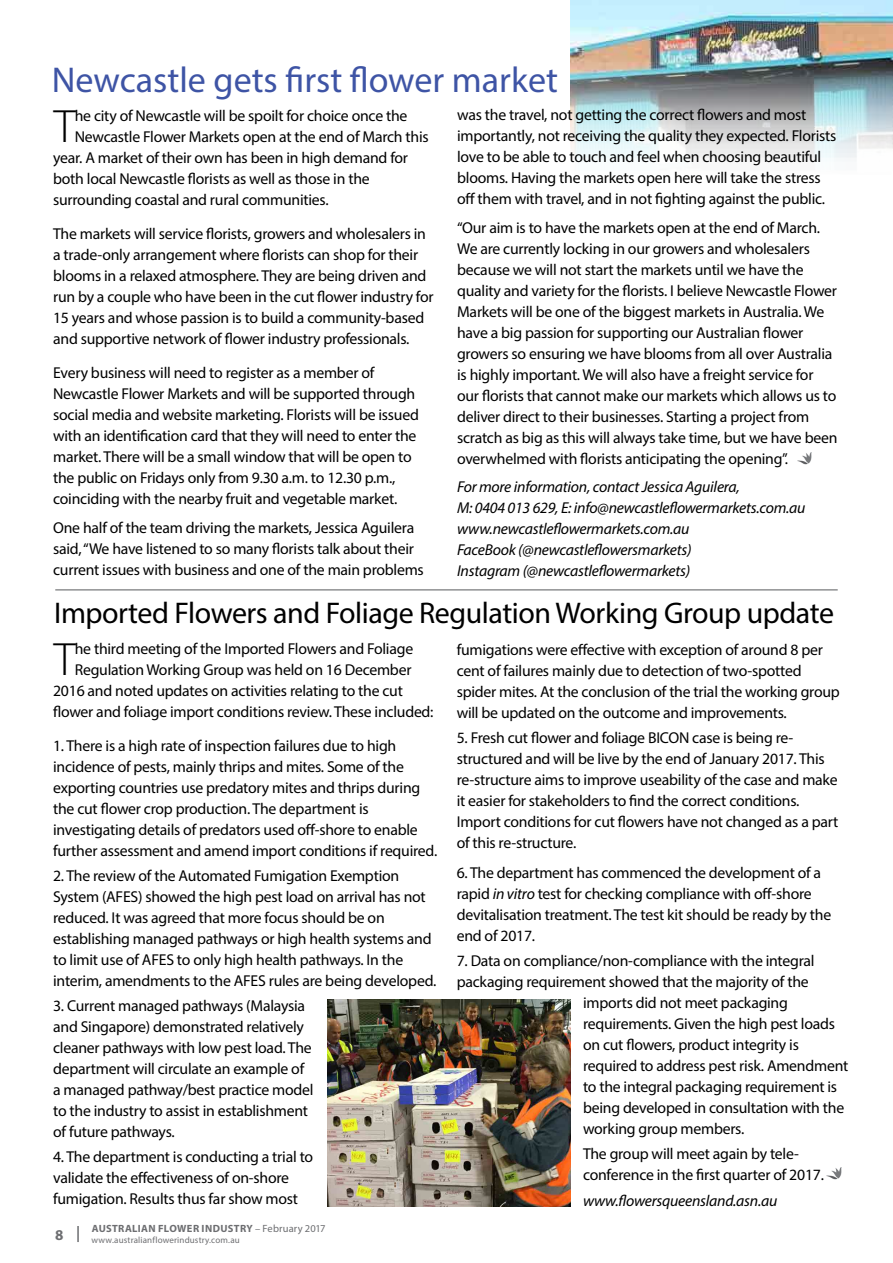
<style>
.page{position:relative;width:893px;height:1263px;background:#fff}
.page>*{position:absolute;margin:0;border:0;box-sizing:border-box;transform-origin:0 0}
.t1{font:300 46.95px "Myriad Pro";color:#000}
.t2{font:36px "Myriad Pro";color:#3e54a5}
.t3{font:30px "Myriad Pro";letter-spacing:-.015em;color:#000}
.t4{font:15.75px/21px "Myriad Pro";letter-spacing:-.015em;color:#000}
.t5{font:italic 15.75px/21px "Myriad Pro";letter-spacing:-.015em;color:#000}
.t6{font:700 15px "Myriad Pro";color:#6d6e71}
.t7{font:700 10.5px "Myriad Pro";letter-spacing:.03em;color:#6d6e71}
.t8{font:9px "Myriad Pro";letter-spacing:.015em;color:#6d6e71}
.s1{font-weight:400}
.s2{font-style:italic}
</style>
<div class="page">
<svg style="left:77px;top:1226px;width:2px;height:16px"></svg>
<img style="left:570px;top:0;width:323px;height:158px">
<img style="left:827px;top:1167px;width:14px;height:13px">
<hr style="left:55px;top:590px;width:783px;height:1px;background:#58595b">
<img style="left:797px;top:452px;width:14px;height:13px">
<img style="left:327px;top:999px;width:243px;height:208px">
<h2 class="t2" style="left:52px;top:58px;width:508px">Newcastle gets first flower market</h2>
<h1 class="t1" style="left:54px;top:98px;width:23px">T</h1>
<p class="t4" style="left:75px;top:105px;width:334px">he city of Newcastle will be spoilt for choice once the</p>
<p class="t4" style="left:75px;top:126px;width:355px">Newcastle Flower Markets open at the end of March this</p>
<p class="t4" style="left:53px;top:147px;width:356px">year. A market of their own has been in high demand for</p>
<p class="t4" style="left:53px;top:168px;width:318px">both local Newcastle florists as well as those in the</p>
<p class="t4" style="left:53px;top:189px;width:277px">surrounding coastal and rural communities.</p>
<p class="t4" style="left:53px;top:223px;width:382px">The markets will service florists, growers and wholesalers in a trade-only arrangement where florists can shop for their blooms in a relaxed atmosphere. They are being driven and run by a couple who have been in the cut flower industry for 15 years and whose passion is to build a community-based and supportive network of flower industry professionals.</p>
<p class="t4" style="left:53px;top:362px;width:367px">Every business will need to register as a member of Newcastle Flower Markets and will be supported through social media and website marketing. Florists will be issued with an identification card that they will need to enter the market. There will be a small window that will be open to the public on Fridays only from 9.30 a.m. to 12.30 p.m., coinciding with the nearby fruit and vegetable market.</p>
<p class="t4" style="left:53px;top:517px;width:372px">One half of the team driving the markets, Jessica Aguilera said, “We have listened to so many florists talk about their current issues with business and one of the main problems</p>
<p class="t4" style="left:457px;top:104px;width:381px">was the travel, not getting the correct flowers and most importantly, not receiving the quality they expected. Florists love to be able to touch and feel when choosing beautiful blooms. Having the markets open here will take the stress off them with travel, and in not fighting against the public.</p>
<p class="t4" style="left:457px;top:217px;width:382px">“Our aim is to have the markets open at the end of March.<br>We are currently locking in our growers and wholesalers because we will not start the markets until we have the quality and variety for the florists. I believe Newcastle Flower Markets will be one of the biggest markets in Australia. We have a big passion for supporting our Australian flower growers so ensuring we have blooms from all over Australia is highly important. We will also have a freight service for our florists that cannot make our markets which allows us to deliver direct to their businesses. Starting a project from scratch as big as this will always take time, but we have been overwhelmed with florists anticipating the opening”.</p>
<p class="t5" style="left:457px;top:476px;width:350px">For more information, contact Jessica Aguilera,<br>M: 0404 013 629, E: info@newcastleflowermarkets.com.au www.newcastleflowermarkets.com.au<br>FaceBook (@newcastleflowersmarkets)<br>Instagram (@newcastleflowermarkets)</p>
<h3 class="t3" style="left:54px;top:595px;width:782px">Imported Flowers and Foliage Regulation Working Group update</h3>
<h1 class="t1" style="left:54px;top:631px;width:23px">T</h1>
<p class="t4" style="left:75px;top:638px;width:340px">he third meeting of the Imported Flowers and Foliage</p>
<p class="t4" style="left:75px;top:659px;width:338px">Regulation Working Group was held on 16 December</p>
<p class="t4" style="left:53px;top:680px;width:351px">2016 and noted updates on activities relating to the cut</p>
<p class="t4" style="left:53px;top:701px;width:382px">flower and foliage import conditions review. These included:</p>
<p class="t4" style="left:53px;top:735px;width:386px">1. There is a high rate of inspection failures due to high incidence of pests, mainly thrips and mites. Some of the exporting countries use predatory mites and thrips during the cut flower crop production. The department is investigating details of predators used off-shore to enable further assessment and amend import conditions if required.</p>
<p class="t4" style="left:53px;top:865px;width:385px">2. The review of the Automated Fumigation Exemption System (AFES) showed the high pest load on arrival has not reduced. It was agreed that more focus should be on establishing managed pathways or high health systems and to limit use of AFES to only high health pathways. In the interim, amendments to the AFES rules are being developed.</p>
<p class="t4" style="left:53px;top:995px;width:262px">3. Current managed pathways (Malaysia and Singapore) demonstrated relatively cleaner pathways with low pest load. The department will circulate an example of a managed pathway/best practice model to the industry to assist in establishment of future pathways.</p>
<p class="t4" style="left:53px;top:1146px;width:262px">4. The department is conducting a trial to validate the effectiveness of on-shore fumigation. Results thus far show most</p>
<p class="t6" style="left:55px;top:1225px;width:10px">8</p>
<p class="t7" style="left:92px;top:1222px;width:235px">AUSTRALIAN FLOWER INDUSTRY <span class="s1">– February 2017</span></p>
<p class="t8" style="left:92px;top:1234px;width:150px">www.australianflowerindustry.com.au</p>
<p class="t4" style="left:457px;top:639px;width:385px">fumigations were effective with exception of around 8 per cent of failures mainly due to detection of two-spotted spider mites. At the conclusion of the trial the working group will be updated on the outcome and improvements.</p>
<p class="t4" style="left:457px;top:727px;width:383px">5. Fresh cut flower and foliage BICON case is being re&shy;structured and will be live by the end of January 2017. This re-structure aims to improve useability of the case and make it easier for stakeholders to find the correct conditions.<br>Import conditions for cut flowers have not changed as a part of this re-structure.</p>
<p class="t4" style="left:457px;top:861px;width:376px">6. The department has commenced the development of a rapid <span class="s2">in vitro</span> test for checking compliance with off-shore devitalisation treatment. The test kit should be ready by the end of 2017.</p>
<p class="t4" style="left:457px;top:950px;width:359px">7. Data on compliance/non-compliance with the integral</p>
<p class="t4" style="left:457px;top:971px;width:354px">packaging requirement showed that the majority of the</p>
<p class="t4" style="left:583px;top:992px;width:206px">imports did not meet packaging</p>
<p class="t4" style="left:583px;top:1013px;width:254px">requirements. Given the high pest loads</p>
<p class="t4" style="left:583px;top:1034px;width:217px">on cut flowers, product integrity is</p>
<p class="t4" style="left:583px;top:1055px;width:267px">required to address pest risk. Amendment</p>
<p class="t4" style="left:583px;top:1076px;width:256px">to the integral packaging requirement is</p>
<p class="t4" style="left:583px;top:1097px;width:263px">being developed in consultation with the</p>
<p class="t4" style="left:583px;top:1118px;width:163px">working group members.</p>
<p class="t4" style="left:583px;top:1143px;width:242px">The group will meet again by tele&shy;conference in the first quarter of 2017.</p>
<p class="t5" style="left:583px;top:1189px;width:196px">www.flowersqueensland.asn.au</p>
</div>
